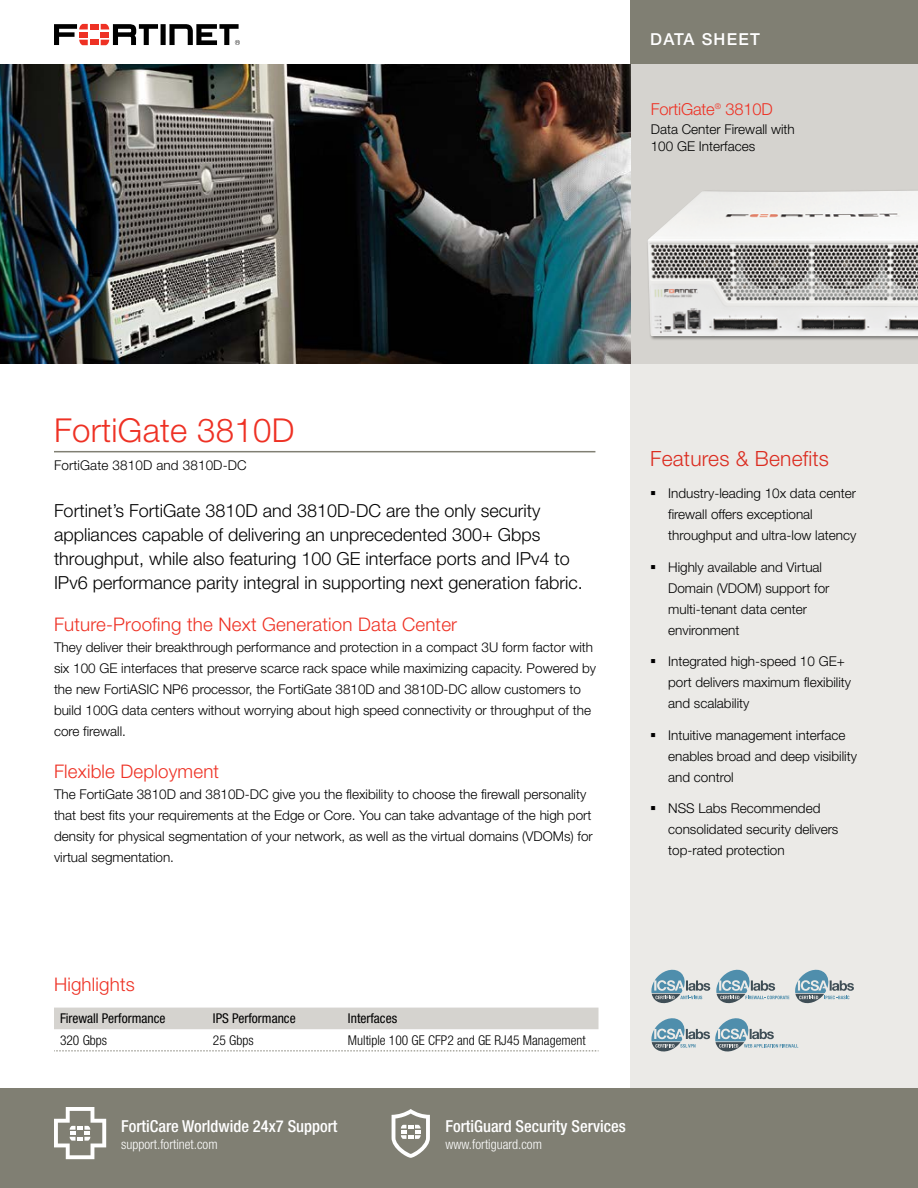
<style>
.page{position:relative;width:918px;height:1188px;background:#fff}
.page>*{position:absolute;margin:0;border:0;box-sizing:border-box;transform-origin:0 0}
.t1{font:300 33px "Helvetica Neue LT Pro";letter-spacing:.01em;color:#ee3124}
.t2{font:300 21px "Helvetica Neue LT Pro";letter-spacing:.01em;color:#ee3124}
.t3{font:300 18.75px "Helvetica Neue LT Pro";letter-spacing:.01em;color:#ee3124}
.t4{font:300 18px/24px "Helvetica Neue LT Pro";color:#000}
.t5{font:500 condensed 16.5px "Helvetica Neue LT Pro";color:#fff}
.t6{font:300 16.5px "Helvetica Neue LT Pro";letter-spacing:-.01em;color:#ee3124}
.t7{font:500 16.5px "Helvetica Neue LT Pro";letter-spacing:.075em;color:#fff}
.t8{font:300 13.5px/21px "Helvetica Neue LT Pro";color:#000}
.t9{font:300 condensed 13.5px "Helvetica Neue LT Pro";color:#000}
.t10{font:condensed 13.5px "Helvetica Neue LT Pro";color:#000}
.t11{font:300 condensed 13.5px "Helvetica Neue LT Pro";color:#fff}
</style>
<div class="page">
<hr style="left:54px;top:451px;width:541px;height:1px;background:#807f73">
<div style="left:54px;top:1008px;width:544px;height:21px;background:#d5d3cf"></div>
<svg style="left:54px;top:1051px;width:545px;height:1px"></svg>
<div style="left:630px;top:364px;width:288px;height:824px;background:#ebeae7"></div>
<div style="left:630px;top:64px;width:288px;height:300px;background:#d5d3cf"></div>
<div style="left:630px;top:0;width:288px;height:64px;background:#807f73"></div>
<div style="left:0;top:1088px;width:918px;height:100px;background:#807f73"></div>
<svg style="left:54px;top:1107px;width:52px;height:52px"></svg>
<svg style="left:392px;top:1109px;width:38px;height:49px"></svg>
<div style="left:646px;top:189px;width:272px;height:151px;background:#000;opacity:.45"></div>
<img style="left:648px;top:191px;width:270px;height:146px">
<img style="left:0;top:64px;width:630px;height:300px">
<div style="left:90px;top:24px;width:8px;height:5px;background:#ee3124"></div>
<div style="left:90px;top:40px;width:8px;height:5px;background:#ee3124"></div>
<svg style="left:54px;top:24px;width:34px;height:21px"></svg>
<svg style="left:101px;top:24px;width:139px;height:21px"></svg>
<p class="t7" style="left:650px;top:29px;width:111px">DATA SHEET</p>
<p class="t6" style="left:651px;top:99px;width:123px">FortiGate<sup>®</sup> 3810D</p>
<p class="t8" style="left:651px;top:121px;width:146px;line-height:16.5px">Data Center Firewall with<br>100 GE Interfaces</p>
<h1 class="t1" style="left:54px;top:410px;width:242px">FortiGate 3810D</h1>
<p class="t8" style="left:54px;top:455px;width:194px">FortiGate 3810D and 3810D-DC</p>
<p class="t4" style="left:54px;top:498px;width:530px">Fortinet’s FortiGate 3810D and 3810D-DC are the only security appliances capable of delivering an unprecedented 300+ Gbps throughput, while also featuring 100 GE interface ports and IPv4 to IPv6 performance parity integral in supporting next generation fabric.</p>
<h3 class="t3" style="left:54px;top:613px;width:405px">Future-Proofing the Next Generation Data Center</h3>
<p class="t8" style="left:54px;top:636px;width:544px">They deliver their breakthrough performance and protection in a compact 3U form factor with six 100 GE interfaces that preserve scarce rack space while maximizing capacity. Powered by the new FortiASIC NP6 processor, the FortiGate 3810D and 3810D-DC allow customers to build 100G data centers without worrying about high speed connectivity or throughput of the core firewall.</p>
<h3 class="t3" style="left:54px;top:760px;width:167px">Flexible Deployment</h3>
<p class="t8" style="left:54px;top:783px;width:540px">The FortiGate 3810D and 3810D-DC give you the flexibility to choose the firewall personality that best fits your requirements at the Edge or Core. You can take advantage of the high port density for physical segmentation of your network, as well as the virtual domains (VDOMs) for virtual segmentation.</p>
<h2 class="t2" style="left:650px;top:446px;width:180px">Features &amp; Benefits</h2>
<p class="t8" style="left:668px;top:482px;width:190px;text-indent:-18px">▪ Industry-leading 10x data center firewall offers exceptional throughput and ultra-low latency</p>
<p class="t8" style="left:668px;top:556px;width:163px;text-indent:-18px">▪ Highly available and Virtual<br>Domain (VDOM) support for multi-tenant data center environment</p>
<p class="t8" style="left:668px;top:650px;width:184px;text-indent:-18px">▪ Integrated high-speed 10 GE+ port delivers maximum flexibility and scalability</p>
<p class="t8" style="left:668px;top:724px;width:190px;text-indent:-18px">▪ Intuitive management interface enables broad and deep visibility and control</p>
<p class="t8" style="left:668px;top:797px;width:172px;text-indent:-18px">▪ NSS Labs Recommended consolidated security delivers top-rated protection</p>
<h3 class="t3" style="left:54px;top:973px;width:82px">Highlights</h3>
<p class="t10" style="left:60px;top:1011px;width:107px">Firewall Performance</p>
<p class="t10" style="left:213px;top:1011px;width:84px">IPS Performance</p>
<p class="t10" style="left:348px;top:1011px;width:51px">Interfaces</p>
<p class="t9" style="left:60px;top:1032px;width:49px">320 Gbps</p>
<p class="t9" style="left:213px;top:1032px;width:42px">25 Gbps</p>
<p class="t9" style="left:348px;top:1032px;width:239px">Multiple 100 GE CFP2 and GE RJ45 Management</p>
<p class="t5" style="left:121px;top:1117px;width:218px">FortiCare Worldwide 24x7 Support</p>
<p class="t11" style="left:121px;top:1136px;width:98px">support.fortinet.com</p>
<p class="t5" style="left:446px;top:1117px;width:182px">FortiGuard Security Services</p>
<p class="t11" style="left:446px;top:1136px;width:98px">www.fortiguard.com</p>
</div>
